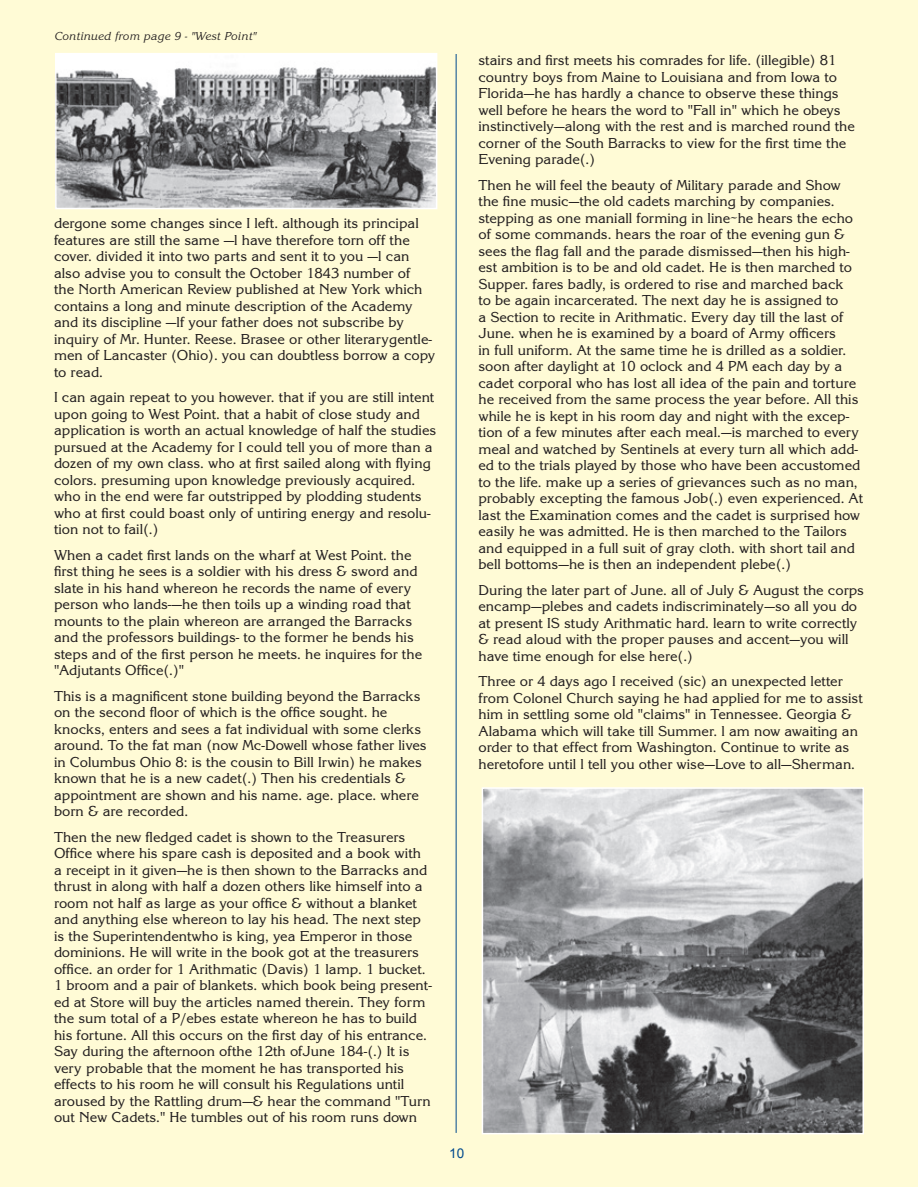
<style>
.page{position:relative;width:918px;height:1188px;background:#fff}
.page>*{position:absolute;margin:0;border:0;box-sizing:border-box;transform-origin:0 0}
.t1{font:15px/16.5px "Korinna Regular DTC";color:#231f20}
.t2{font:13.5px "Arial";color:#004a8d}
.t3{font:12px "Korinna Regular Italic DTC";color:#231f20}
</style>
<div class="page">
<div style="left:0;top:0;width:918px;height:1187px;background:#fffbd6"></div>
<hr style="left:456px;top:54px;width:1px;height:1079px;background:#004a8d">
<img style="left:58px;top:56px;width:376px;height:150px">
<div style="left:55px;top:53px;width:382px;height:156px;border:2px solid #fff"></div>
<img style="left:485px;top:790px;width:376px;height:341px">
<div style="left:482px;top:787px;width:382px;height:347px;border:2px solid #fff"></div>
<p class="t3" style="left:54px;top:29px;width:204px">Continued from page 9 - "West Point"</p>
<p class="t1" style="left:54px;top:215px;width:383px">dergone some changes since I left. although its principal features are still the same —l have therefore torn off the cover. divided it into two parts and sent it to you —l can also advise you to consult the October 1843 number of<br>the North American Review published at New York which contains a long and minute description of the Academy and its discipline —lf your father does not subscribe by inquiry of Mr. Hunter. Reese. Brasee or other literarygentle&shy;men of Lancaster (Ohio). you can doubtless borrow a copy to read.</p>
<p class="t1" style="left:54px;top:389px;width:384px">I can again repeat to you however. that if you are still intent upon going to West Point. that a habit of close study and application is worth an actual knowledge of half the studies pursued at the Academy for I could tell you of more than a dozen of my own class. who at first sailed along with flying colors. presuming upon knowledge previously acquired. who in the end were far outstripped by plodding students who at first could boast only of untiring energy and resolu&shy;tion not to fail(.)</p>
<p class="t1" style="left:54px;top:547px;width:370px">When a cadet first lands on the wharf at West Point. the first thing he sees is a soldier with his dress &amp; sword and slate in his hand whereon he records the name of every person who lands-—he then toils up a winding road that mounts to the plain whereon are arranged the Barracks and the professors buildings- to the former he bends his steps and of the first person he meets. he inquires for the "Adjutants Office(.)"</p>
<p class="t1" style="left:54px;top:688px;width:374px">This is a magnificent stone building beyond the Barracks on the second floor of which is the office sought. he knocks, enters and sees a fat individual with some clerks around. To the fat man (now Mc-Dowell whose father lives in Columbus Ohio 8: is the cousin to Bill Irwin) he makes known that he is a new cadet(.) Then his credentials &amp; appointment are shown and his name. age. place. where born &amp; are recorded.</p>
<p class="t1" style="left:54px;top:829px;width:379px">Then the new fledged cadet is shown to the Treasurers Office where his spare cash is deposited and a book with a receipt in it given—he is then shown to the Barracks and thrust in along with half a dozen others like himself into a room not half as large as your office &amp; without a blanket and anything else whereon to lay his head. The next step is the Superintendentwho is king, yea Emperor in those dominions. He will write in the book got at the treasurers office. an order for 1 Arithmatic (Davis) 1 lamp. 1 bucket.<br>1 broom and a pair of blankets. which book being present&shy;ed at Store will buy the articles named therein. They form the sum total of a P/ebes estate whereon he has to build his fortune. All this occurs on the first day of his entrance.<br>Say during the afternoon ofthe 12th ofJune 184-(.) It is very probable that the moment he has transported his effects to his room he will consult his Regulations until aroused by the Rattling drum—&amp; hear the command "Turn out New Cadets." He tumbles out of his room runs down</p>
<p class="t1" style="left:478px;top:52px;width:378px">stairs and first meets his comrades for life. (illegible) 81 country boys from Maine to Louisiana and from Iowa to Florida—he has hardly a chance to observe these things well before he hears the word to "Fall in" which he obeys instinctively—along with the rest and is marched round the corner of the South Barracks to view for the first time the Evening parade(.)</p>
<p class="t1" style="left:478px;top:177px;width:386px">Then he will feel the beauty of Military parade and Show the fine music—the old cadets marching by companies. stepping as one maniall forming in line~he hears the echo of some commands. hears the roar of the evening gun &amp; sees the flag fall and the parade dismissed—then his high&shy;est ambition is to be and old cadet. He is then marched to Supper. fares badly, is ordered to rise and marched back<br>to be again incarcerated. The next day he is assigned to<br>a Section to recite in Arithmatic. Every day till the last of June. when he is examined by a board of Army officers<br>in full uniform. At the same time he is drilled as a soldier. soon after daylight at 10 oclock and 4 PM each day by a cadet corporal who has lost all idea of the pain and torture he received from the same process the year before. All this while he is kept in his room day and night with the excep&shy;tion of a few minutes after each meal.—is marched to every meal and watched by Sentinels at every turn all which add&shy;ed to the trials played by those who have been accustomed to the life. make up a series of grievances such as no man, probably excepting the famous Job(.) even experienced. At last the Examination comes and the cadet is surprised how easily he was admitted. He is then marched to the Tailors and equipped in a full suit of gray cloth. with short tail and bell bottoms—he is then an independent plebe(.)</p>
<p class="t1" style="left:478px;top:582px;width:387px">During the later part of June. all of July &amp; August the corps encamp—plebes and cadets indiscriminately—so all you do at present IS study Arithmatic hard. learn to write correctly &amp; read aloud with the proper pauses and accent—you will have time enough for else here(.)</p>
<p class="t1" style="left:478px;top:673px;width:386px">Three or 4 days ago I received (sic) an unexpected letter from Colonel Church saying he had applied for me to assist him in settling some old "claims" in Tennessee. Georgia &amp; Alabama which will take till Summer. l am now awaiting an order to that effect from Washington. Continue to write as heretofore until l tell you other wise—Love to all—Sherman.</p>
<p class="t2" style="left:449px;top:1145px;width:17px">10</p>
</div>
